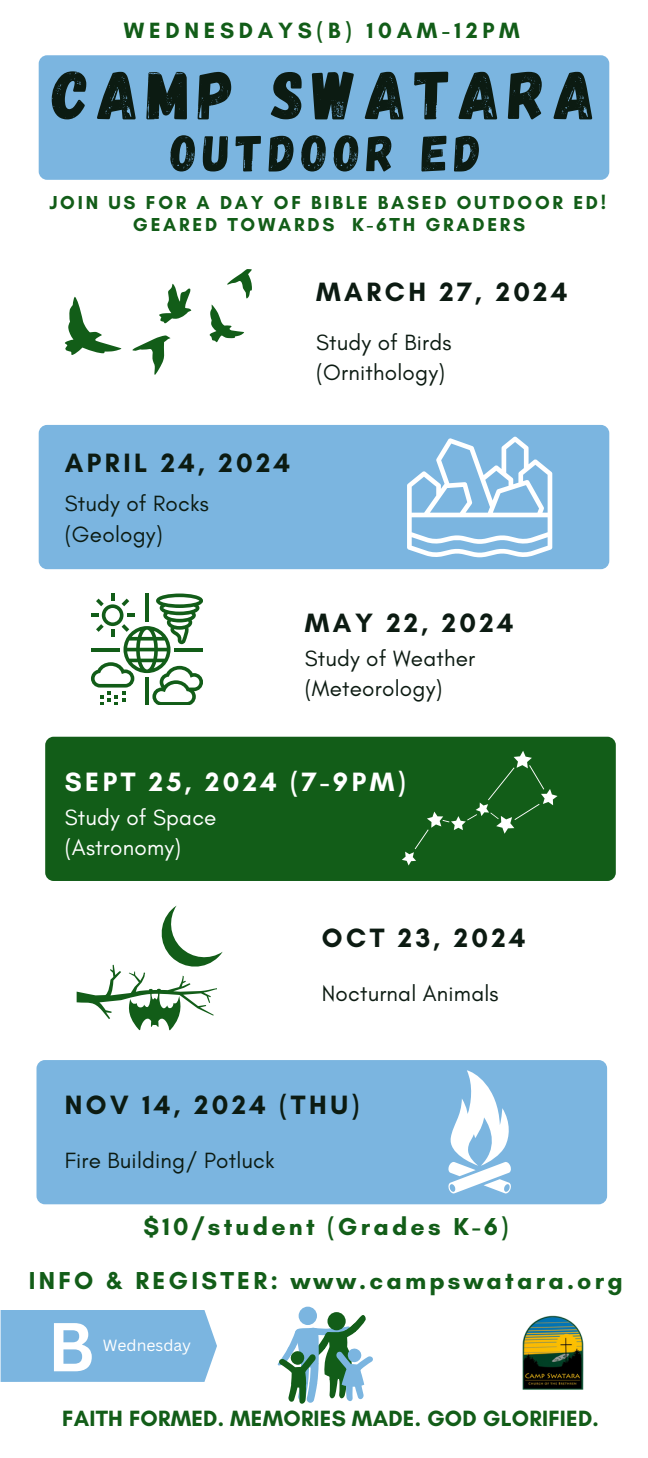
<style>
.page{position:relative;width:648px;height:1458px;background:#fff}
.page>*{position:absolute;margin:0;border:0;box-sizing:border-box;transform-origin:0 0}
.t1{font:68.85px "Gagalin";letter-spacing:.115em;color:#0c1b12}
.t2{font:700 67.5px "Canva Sans";color:#fff}
.t3{font:51.3px "Gagalin";letter-spacing:.115em;color:#0c1b12}
.t4{font:700 27px "Glacial Indifference";letter-spacing:.13em;color:#0c1b12}
.t5{font:700 27px "Glacial Indifference";letter-spacing:.13em;color:#fff}
.t6{font:700 24.97px "Glacial Indifference";letter-spacing:.13em;color:#125d18}
.t7{font:22.5px "Glacial Indifference";letter-spacing:.01em;color:#0c1b12}
.t8{font:700 22.5px "Glacial Indifference";letter-spacing:.01em;color:#125d18}
.t9{font:22.5px "Glacial Indifference";letter-spacing:.01em;color:#fff}
.t10{font:700 22.5px "Glacial Indifference";letter-spacing:.21em;color:#125d18}
.t11{font:700 19.12px "Glacial Indifference";letter-spacing:.145em;color:#125d18}
.t12{font:15.75px "Canva Sans";color:#fff}
</style>
<div class="page">
<img style="left:523px;top:1316px;width:61px;height:74px">
<div style="left:45px;top:736px;width:571px;height:145px;background:#125d18"></div>
<div style="left:38px;top:425px;width:572px;height:145px;background:#7bb5e0"></div>
<div style="left:38px;top:55px;width:572px;height:125px;background:#7bb5e0"></div>
<div style="left:36px;top:1060px;width:572px;height:145px;background:#7bb5e0"></div>
<svg style="left:327px;top:1312px;width:19px;height:18px"></svg>
<div style="left:299px;top:1307px;width:18px;height:18px;background:#7bb5e0;border-radius:50%"></div>
<svg style="left:277px;top:1315px;width:96px;height:89px"></svg>
<div style="left:1px;top:1310px;width:216px;height:72px;background:#7bb5e0"></div>
<svg style="left:65px;top:297px;width:57px;height:58px"></svg>
<svg style="left:133px;top:336px;width:38px;height:39px"></svg>
<svg style="left:159px;top:284px;width:32px;height:39px"></svg>
<svg style="left:210px;top:305px;width:34px;height:37px"></svg>
<svg style="left:227px;top:269px;width:25px;height:30px"></svg>
<svg style="left:91px;top:594px;width:111px;height:111px"></svg>
<svg style="left:402px;top:751px;width:155px;height:115px;background:#1d6423"></svg>
<svg style="left:407px;top:436px;width:145px;height:122px"></svg>
<svg style="left:448px;top:1070px;width:63px;height:124px"></svg>
<svg style="left:77px;top:906px;width:146px;height:124px"></svg>
<p class="t10" style="left:124px;top:16px;width:397px">WEDNESDAYS(B) 10AM-12PM</p>
<p class="t1" style="left:52px;top:50px;width:545px">CAMP SWATARA</p>
<p class="t3" style="left:171px;top:120px;width:312px">OUTDOOR ED</p>
<p class="t11" style="left:49px;top:191px;width:558px">JOIN US FOR A DAY OF BIBLE BASED OUTDOOR ED!</p>
<p class="t11" style="left:133px;top:213px;width:394px">GEARED TOWARDS K-6TH GRADERS</p>
<p class="t4" style="left:316px;top:275px;width:253px">MARCH 27, 2024</p>
<p class="t7" style="left:316px;top:329px;width:137px">Study of Birds</p>
<p class="t7" style="left:316px;top:359px;width:130px">(Ornithology)</p>
<p class="t4" style="left:65px;top:447px;width:227px">APRIL 24, 2024</p>
<p class="t7" style="left:65px;top:490px;width:146px">Study of Rocks</p>
<p class="t7" style="left:65px;top:520px;width:99px">(Geology)</p>
<p class="t4" style="left:305px;top:606px;width:210px">MAY 22, 2024</p>
<p class="t7" style="left:305px;top:644px;width:172px">Study of Weather</p>
<p class="t7" style="left:305px;top:675px;width:139px">(Meteorology)</p>
<p class="t5" style="left:65px;top:766px;width:342px">SEPT 25, 2024 (7-9PM)</p>
<p class="t9" style="left:65px;top:804px;width:153px">Study of Space</p>
<p class="t9" style="left:65px;top:834px;width:118px">(Astronomy)</p>
<p class="t4" style="left:322px;top:921px;width:205px">OCT 23, 2024</p>
<p class="t7" style="left:322px;top:979px;width:178px">Nocturnal Animals</p>
<p class="t4" style="left:65px;top:1089px;width:296px">NOV 14, 2024 (THU)</p>
<p class="t7" style="left:65px;top:1147px;width:211px">Fire Building/ Potluck</p>
<p class="t6" style="left:143px;top:1212px;width:367px">$10/student (Grades K-6)</p>
<p class="t6" style="left:29px;top:1266px;width:596px">INFO &amp; REGISTER: www.campswatara.org</p>
<p class="t2" style="left:48px;top:1299px;width:49px">B</p>
<p class="t12" style="left:103px;top:1334px;width:90px">Wednesday</p>
<p class="t8" style="left:62px;top:1405px;width:538px">FAITH FORMED. MEMORIES MADE. GOD GLORIFIED.</p>
</div>
